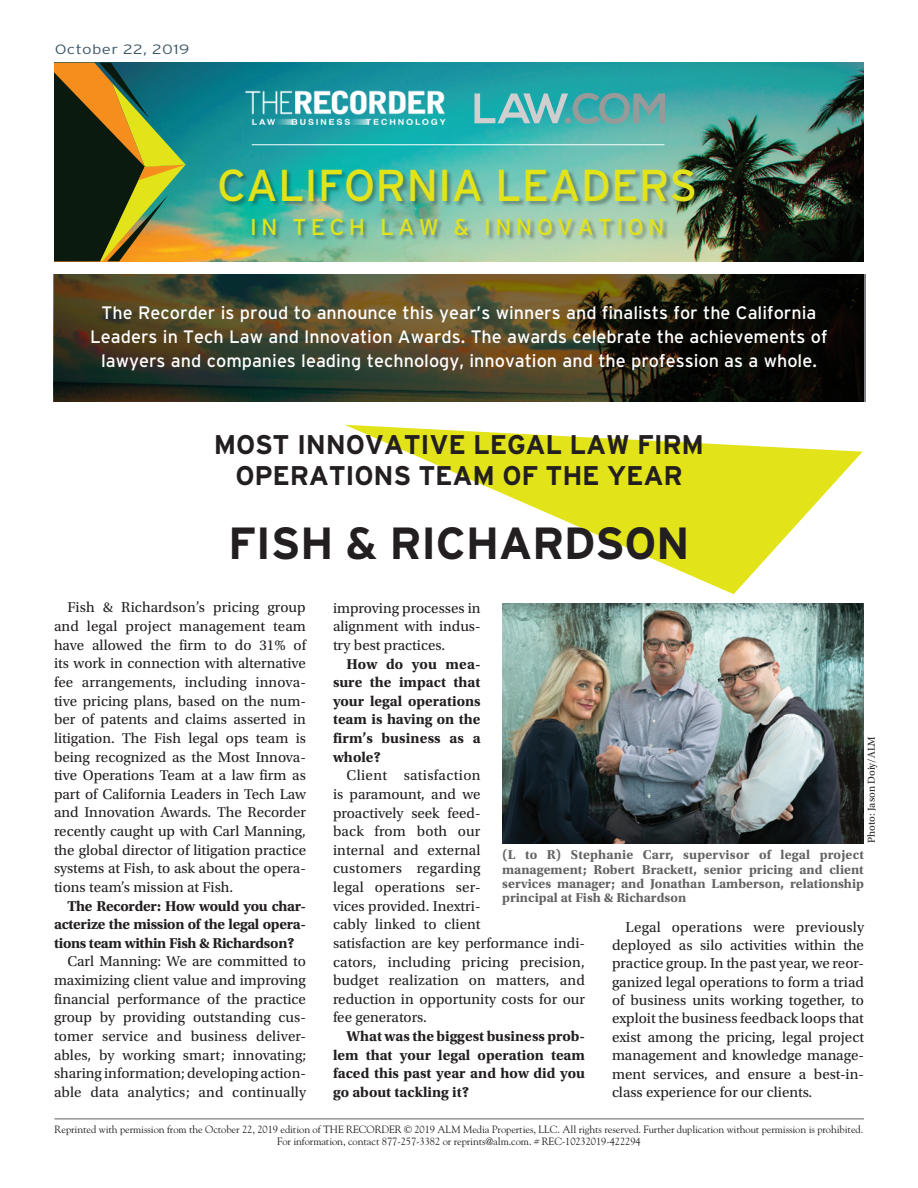
<style>
.page{position:relative;width:918px;height:1188px;background:#fff}
.page>*{position:absolute;margin:0;border:0;box-sizing:border-box;transform-origin:0 0}
.t1{font:700 45px "Interstate";letter-spacing:-.01em;color:#231f20}
.t2{font:44.55px "Interstate";color:#e2e318}
.t3{font:700 27px/31.5px "Interstate";letter-spacing:-.01em;color:#231f20;text-align:center}
.t4{font:22.95px "Interstate";letter-spacing:.19em;color:#e2e318}
.t5{font:18px/24px "Interstate";color:#fff;text-align:center}
.t6{font:15px/18.6px "Utopia Std";color:#231f20;text-align:justify}
.t7{font:700 15px/18.6px "Utopia Std";color:#231f20;text-align:justify}
.t8{font:700 13.5px/14.2px "Utopia Std";color:#636366;text-align:justify}
.t9{font:300 13.5px "Interstate";letter-spacing:.02em;color:#405968;scale:1.25 1}
.t10{font:10.5px/12px "Goudy Std";letter-spacing:-.01em;color:#231f20;text-align:center}
.t11{font:10.5px "Utopia Std";color:#231f20}
</style>
<div class="page">
<svg style="left:345px;top:425px;width:518px;height:169px"></svg>
<img style="left:186px;top:63px;width:678px;height:198px">
<svg style="left:54px;top:63px;width:132px;height:198px;background:#59602b"></svg>
<div style="left:220px;top:169px;width:480px;height:38px;background:#231f20;opacity:.35"></div>
<div style="left:252px;top:219px;width:417px;height:22px;background:#231f20;opacity:.35"></div>
<hr style="left:252px;top:144px;width:412px;height:1px;background:#fff">
<img style="left:238px;top:85px;width:215px;height:45px">
<svg style="left:474px;top:93px;width:191px;height:31px;background:#64aeaf"></svg>
<svg style="left:54px;top:274px;width:811px;height:128px;background:#37331d"></svg>
<img style="left:502px;top:603px;width:362px;height:240px">
<hr style="left:54px;top:1118px;width:810px;height:2px;background:#939598">
<p class="t9" style="left:55px;top:42px;width:109px">October 22, 2019</p>
<h2 class="t2" style="left:217px;top:160px;width:482px">California Leaders</h2>
<h3 class="t4" style="left:250px;top:214px;width:416px">in Tec h L aw &amp; I nnovat ion</h3>
<p class="t5" style="left:90px;top:300px;width:739px">The Recorder is proud to announce this year’s winners and finalists for the California<br>Leaders in Tech Law and I nnovation Awards. The awards celebrate the achievements of lawyers and companies leading technology, innovation and the profession as a whole.</p>
<h3 class="t3" style="left:214px;top:428px;width:487px">MOST INNOVATIVE LEGAL LAW FI RM<br>OPERATIONS TEAM OF THE YEAR</h3>
<h1 class="t1" style="left:228px;top:518px;width:463px">FISH &amp; RICHARDSON</h1>
<p class="t6" style="left:54px;top:599px;width:254px;text-indent:14px">Fish &amp; Richardson’s pricing group and legal project management team have allowed the firm to do 31% of its work in connection with alternative fee arrangements, including innova&shy;tive pricing plans, based on the num&shy;ber of patents and claims asserted in litigation. The Fish legal ops team is being recognized as the Most Innova&shy;tive Operations Team at a law firm as part of California Leaders in Tech Law and Innovation Awards. The Recorder recently caught up with Carl Manning, the global director of litigation practice systems at Fish, to ask about the opera&shy;tions team’s mission at Fish.</p>
<p class="t7" style="left:54px;top:897px;width:253px;text-indent:13px">The Recorder: How would you char&shy;acterize the mission of the legal opera&shy;tions team within Fish &amp; Richardson?</p>
<p class="t6" style="left:54px;top:953px;width:254px;text-indent:14px">Carl Manning: We are committed to maximizing client value and improving financial performance of the practice group by providing outstanding cus&shy;tomer service and business deliver&shy;ables, by working smart; innovating; sharing information; developing action&shy;able data analytics; and continually</p>
<p class="t6" style="left:333px;top:599px;width:149px">improving processes in alignment with indus&shy;try best practices.</p>
<p class="t7" style="left:333px;top:654px;width:149px;text-indent:14px">How do you mea&shy;sure the impact that your legal operations team is having on the firm’s business as a whole?</p>
<p class="t6" style="left:333px;top:766px;width:254px;text-align:left;text-indent:14px">Client satisfaction<br>is paramount, and we<br>proactively seek feed-<br>back from both our<br>internal and external<br>customers regarding<br>legal operations ser-<br>vices provided. Inextri-<br>cably linked to client<br>satisfaction are key performance indi&shy;cators, including pricing precision, budget realization on matters, and reduction in opportunity costs for our fee generators.</p>
<p class="t7" style="left:333px;top:1027px;width:254px;text-indent:14px">What was the biggest business prob&shy;lem that your legal operation team faced this past year and how did you go about tackling it?</p>
<p class="t11" style="left:866px;top:843px;width:108px;rotate:-90deg">Photo: Jason Doiy/ALM</p>
<p class="t8" style="left:502px;top:848px;width:363px">(L to R) Stephanie Carr, supervisor of legal project management; Robert Brackett, senior pricing and client services manager; and Jonathan Lamberson, relationship principal at Fish &amp; Richardson</p>
<p class="t6" style="left:612px;top:918px;width:254px;text-indent:14px">Legal operations were previously deployed as silo activities within the practice group. In the past year, we reor&shy;ganized legal operations to form a triad of business units working together, to exploit the business feedback loops that exist among the pricing, legal project management and knowledge manage&shy;ment services, and ensure a best-in&shy;class experience for our clients.</p>
<p class="t10" style="left:55px;top:1123px;width:810px">Reprinted with permission from the October 22, 2019 edition of THE RECORDER © 2019 ALM Media Properties, LLC. All rights reserved. Further duplication without permission is prohibited.<br>For information, contact 877-257-3382 or reprints@alm.com. # REC-10232019-422294</p>
</div>
